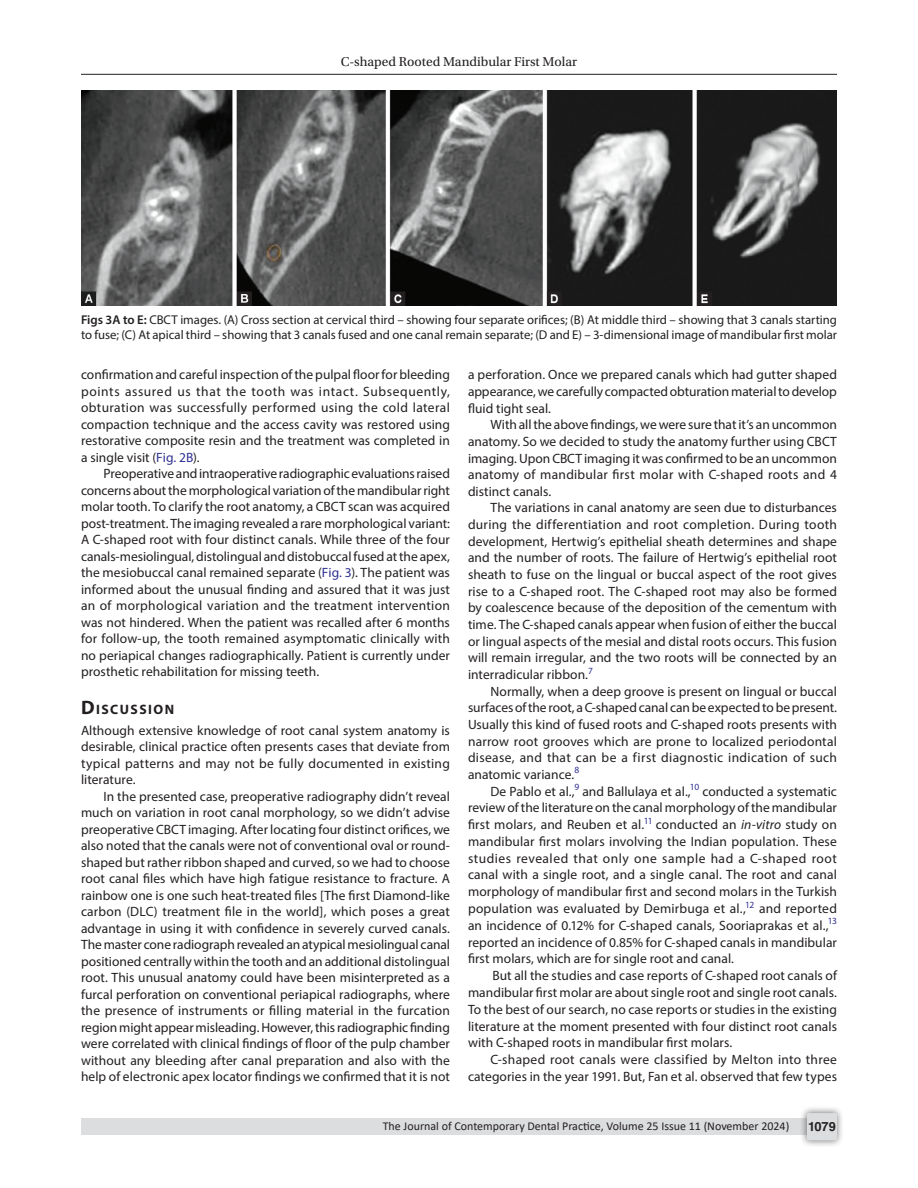
<style>
.page{position:relative;width:918px;height:1188px;background:#fff}
.page>*{position:absolute;margin:0;border:0;box-sizing:border-box;transform-origin:0 0}
.Head-1{font:700 13.65px "Myriad Pro";letter-spacing:.105em;color:#231f20}
.Para-Indent{font:13.5px/16.5px "Myriad Pro";letter-spacing:.005em;color:#231f20;text-align:justify}
.Para-NoIndent{font:13.5px/16.5px "Myriad Pro";letter-spacing:.015em;color:#231f20;text-align:justify}
.t1{font:13.5px "Utopia Std";color:#231f20}
.FigCaption{font:12.75px/15.3px "Myriad Pro";color:#231f20}
.t2{font:700 12.75px "Helvetica LT Std";color:#231f20}
.t3{font:12px "Calibri";color:#231f20}
.s1{font-weight:600}
.s2{color:#2e3092}
.s3{font-size:19.5px}
.s4{font-style:italic}
</style>
<div class="page">
<hr style="left:81px;top:74px;width:756px;height:1px;background:#231f20">
<div style="left:81px;top:1119px;width:756px;height:16px;background:#dcdddf"></div>
<div style="left:800px;top:1106px;width:44px;height:41px;background:#231f20;opacity:.61"></div>
<div style="left:807px;top:1113px;width:30px;height:27px;background:#dcdddf;border-radius:2px"></div>
<img style="left:81px;top:90px;width:756px;height:215px">
<p class="t1" style="left:341px;top:55px;width:238px">C-shaped Rooted Mandibular First Molar</p>
<p class="FigCaption" style="left:81px;top:312px;width:758px"><span class="s1">Figs 3A to E:</span> CBCT images. (A) Cross section at cervical third – showing four separate orifices; (B) At middle third – showing that 3 canals starting to fuse; (C) At apical third – showing that 3 canals fused and one canal remain separate; (D and E) – 3-dimensional image of mandibular first molar</p>
<p class="Para-Indent" style="left:81px;top:366px;width:370px">confirmation and careful inspection of the pulpal floor for bleeding points assured us that the tooth was intact. Subsequently, obturation was successfully performed using the cold lateral compaction technique and the access cavity was restored using restorative composite resin and the treatment was completed in a single visit (<span class="s2">Fig. 2B</span>).</p>
<p class="Para-Indent" style="left:81px;top:465px;width:371px;text-indent:22px">Preoperative and intraoperative radiographic evaluations raised concerns about the morphological variation of the mandibular right molar tooth. To clarify the root anatomy, a CBCT scan was acquired post-treatment. The imaging revealed a rare morphological variant:<br>A C-shaped root with four distinct canals. While three of the four canals-mesiolingual, distolingual and distobuccal fused at the apex, the mesiobuccal canal remained separate (<span class="s2">Fig. 3</span>). The patient was informed about the unusual finding and assured that it was just an of morphological variation and the treatment intervention was not hindered. When the patient was recalled after 6 months for follow-up, the tooth remained asymptomatic clinically with no periapical changes radiographically. Patient is currently under prosthetic rehabilitation for missing teeth.</p>
<p class="Head-1" style="left:81px;top:700px;width:95px"><span class="s3">D</span>ISCUSSION</p>
<p class="Para-NoIndent" style="left:81px;top:722px;width:371px">Although extensive knowledge of root canal system anatomy is desirable, clinical practice often presents cases that deviate from typical patterns and may not be fully documented in existing literature.</p>
<p class="Para-Indent" style="left:81px;top:788px;width:371px;text-indent:22px">In the presented case, preoperative radiography didn’t reveal much on variation in root canal morphology, so we didn’t advise preoperative CBCT imaging. After locating four distinct orifices, we also noted that the canals were not of conventional oval or round&shy;shaped but rather ribbon shaped and curved, so we had to choose root canal files which have high fatigue resistance to fracture. A rainbow one is one such heat-treated files [The first Diamond-like carbon (DLC) treatment file in the world], which poses a great advantage in using it with confidence in severely curved canals.<br>The master cone radiograph revealed an atypical mesiolingual canal positioned centrally within the tooth and an additional distolingual root. This unusual anatomy could have been misinterpreted as a furcal perforation on conventional periapical radiographs, where the presence of instruments or filling material in the furcation region might appear misleading. However, this radiographic finding were correlated with clinical findings of floor of the pulp chamber without any bleeding after canal preparation and also with the help of electronic apex locator findings we confirmed that it is not</p>
<p class="Para-Indent" style="left:468px;top:366px;width:371px">a perforation. Once we prepared canals which had gutter shaped appearance, we carefully compacted obturation material to develop fluid tight seal.</p>
<p class="Para-Indent" style="left:468px;top:416px;width:371px;text-indent:22px">With all the above findings, we were sure that it’s an uncommon anatomy. So we decided to study the anatomy further using CBCT imaging. Upon CBCT imaging it was confirmed to be an uncommon anatomy of mandibular first molar with C-shaped roots and 4 distinct canals.</p>
<p class="Para-Indent" style="left:468px;top:499px;width:371px;text-indent:22px">The variations in canal anatomy are seen due to disturbances during the differentiation and root completion. During tooth development, Hertwig’s epithelial sheath determines and shape and the number of roots. The failure of Hertwig’s epithelial root sheath to fuse on the lingual or buccal aspect of the root gives rise to a C-shaped root. The C-shaped root may also be formed by coalescence because of the deposition of the cementum with time. The C-shaped canals appear when fusion of either the buccal or lingual aspects of the mesial and distal roots occurs. This fusion will remain irregular, and the two roots will be connected by an interradicular ribbon.<sup>7</sup></p>
<p class="Para-Indent" style="left:468px;top:683px;width:371px;text-indent:22px">Normally, when a deep groove is present on lingual or buccal surfaces of the root, a C-shaped canal can be expected to be present.<br>Usually this kind of fused roots and C-shaped roots presents with narrow root grooves which are prone to localized periodontal disease, and that can be a first diagnostic indication of such anatomic variance.<sup>8</sup></p>
<p class="Para-Indent" style="left:468px;top:782px;width:371px;text-indent:22px">De Pablo et al.,<sup>9</sup> and Ballulaya et al.,<sup>10</sup> conducted a systematic review of the literature on the canal morphology of the mandibular first molars, and Reuben et al.<sup>11</sup> conducted an <span class="s4">in-vitro</span> study on mandibular first molars involving the Indian population. These studies revealed that only one sample had a C-shaped root canal with a single root, and a single canal. The root and canal morphology of mandibular first and second molars in the Turkish population was evaluated by Demirbuga et al.,<sup>12</sup> and reported an incidence of 0.12% for C-shaped canals, Sooriaprakas et al.,<sup>13 </sup>reported an incidence of 0.85% for C-shaped canals in mandibular first molars, which are for single root and canal.</p>
<p class="Para-Indent" style="left:468px;top:967px;width:371px;text-indent:24px">But all the studies and case reports of C-shaped root canals of mandibular first molar are about single root and single root canals.<br>To the best of our search, no case reports or studies in the existing literature at the moment presented with four distinct root canals with C-shaped roots in mandibular first molars.</p>
<p class="Para-Indent" style="left:468px;top:1051px;width:371px;line-height:17px;text-align:right">C-shaped root canals were classified by Melton into three categories in the year 1991. But, Fan et al. observed that few types</p>
<p class="t3" style="left:383px;top:1117px;width:408px">The Journal of Contemporary Dental Practice, Volume 25 Issue 11 (November 2024)</p>
<p class="t2" style="left:808px;top:1119px;width:29px">1079</p>
</div>
